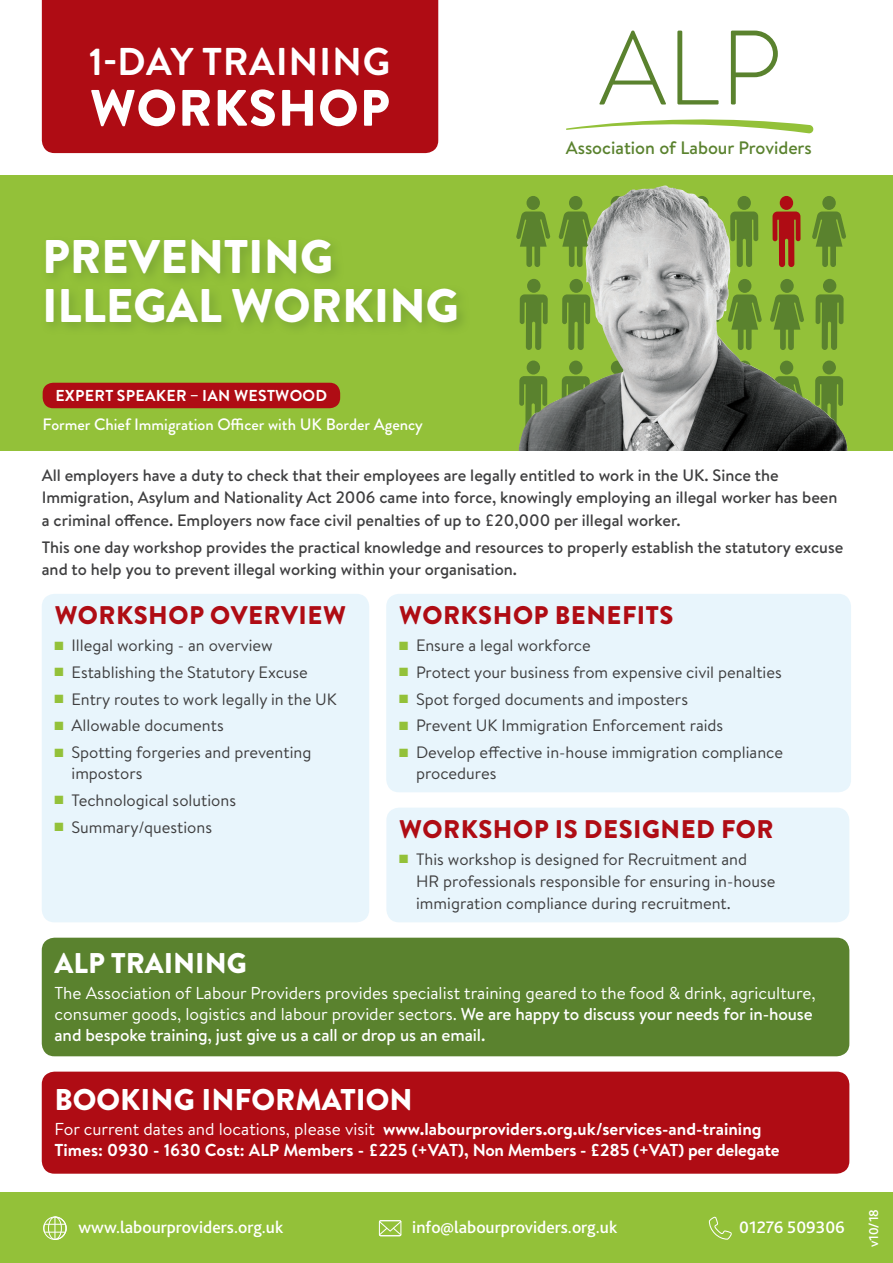
<style>
.page{position:relative;width:893px;height:1263px;background:#fff}
.page>*{position:absolute;margin:0;border:0;box-sizing:border-box;transform-origin:0 0}
.t1{font:900 51.15px "Brandon Grotesque";letter-spacing:.02em;color:#fff}
.t2{font:900 47.1px/48.8px "Brandon Grotesque";color:#fff}
.t3{font:700 38.7px "Brandon Grotesque";letter-spacing:.02em;color:#fff}
.t4{font:900 30px "Brandon Grotesque";color:#fff}
.t5{font:900 28.5px "Brandon Grotesque";color:#fff}
.t6{font:900 25.5px "Brandon Grotesque";letter-spacing:.02em;color:#af0c14}
.t7{font:500 18px "Brandon Text";color:#5a822e}
.t8{font:500 17.4px "Bliss 2";color:#fff}
.t9{font:17.25px/21px "Brandon Text";color:#fff}
.t10{font:700 17.25px/21px "Brandon Text";color:#fff}
.t11{font:16.5px/21.9px "Brandon Text";color:#3e3e3f}
.t12{font:500 16.5px/22.5px "Brandon Text";color:#3e3e3f}
.t13{font:500 16.5px "Brandon Grotesque";color:#fff}
.t14{font:700 15.75px "Brandon Grotesque";letter-spacing:.02em;color:#fff}
.t15{font:500 13.5px "Bliss 2";color:#fff}
.s1{color:#93c139}
.s2{font-weight:500}
.s3{font-weight:400}
</style>
<div class="page">
<div style="left:0;top:175px;width:893px;height:278px;background:#93c139"></div>
<div style="left:42px;top:938px;width:807px;height:118px;background:#5a822e;border-radius:13px"></div>
<svg style="left:516px;top:226px;width:3px;height:13px"></svg>
<div style="left:0;top:1193px;width:893px;height:70px;background:#93c139"></div>
<img style="left:519px;top:186px;width:329px;height:265px">
<div style="left:42px;top:1071px;width:807px;height:103px;background:#af0c14;border-radius:13px"></div>
<div style="left:42px;top:594px;width:327px;height:328px;background:#e8f5fc;border-radius:13px"></div>
<svg style="left:709px;top:1217px;width:23px;height:23px"></svg>
<svg style="left:379px;top:1220px;width:22px;height:16px"></svg>
<svg style="left:43px;top:1216px;width:24px;height:24px"></svg>
<div style="left:386px;top:594px;width:465px;height:198px;background:#e8f5fc;border-radius:13px"></div>
<div style="left:386px;top:808px;width:463px;height:114px;background:#e8f5fc;border-radius:13px"></div>
<div style="left:42px;top:0;width:396px;height:153px;background:#af0c14"></div>
<div style="left:40px;top:235px;width:431px;height:101px;background:#8dbb37"></div>
<div style="left:43px;top:383px;width:297px;height:25px;background:#af0c14;border-radius:10px"></div>
<div style="left:0;top:451px;width:893px;height:7px;background:#fff"></div>
<svg style="left:566px;top:119px;width:247px;height:15px"></svg>
<svg style="left:599px;top:31px;width:67px;height:74px"></svg>
<svg style="left:677px;top:31px;width:42px;height:74px"></svg>
<svg style="left:731px;top:31px;width:47px;height:74px"></svg>
<p class="t3" style="left:89px;top:34px;width:303px">1-DAY TRAINING</p>
<p class="t1" style="left:90px;top:72px;width:301px">WORKSHOP</p>
<p class="t7" style="left:566px;top:135px;width:248px">Association of Labour Providers</p>
<p class="t2" style="left:42px;top:233px;width:418px">PREVENTING<br>ILLEGAL WORKING</p>
<p class="t14" style="left:55px;top:385px;width:273px">EXPERT SPEAKER – IAN WESTWOOD</p>
<p class="t13" style="left:43px;top:413px;width:382px">Former Chief Immigration Officer with UK Border Agency</p>
<p class="t12" style="left:42px;top:463px;width:797px">All employers have a duty to check that their employees are legally entitled to work in the UK. Since the<br>Immigration, Asylum and Nationality Act 2006 came into force, knowingly employing an illegal worker has been a criminal offence. Employers now face civil penalties of up to £20,000 per illegal worker.</p>
<p class="t12" style="left:42px;top:535px;width:803px">This one day workshop provides the practical knowledge and resources to properly establish the statutory excuse and to help you to prevent illegal working within your organisation.</p>
<p class="t6" style="left:399px;top:598px;width:276px">WORKSHOP BENEFITS</p>
<p class="t11" style="left:399px;top:634px;width:193px"><span class="s1">■</span> Ensure a legal workforce</p>
<p class="t11" style="left:399px;top:661px;width:384px"><span class="s1">■</span> Protect your business from expensive civil penalties</p>
<p class="t11" style="left:399px;top:687px;width:290px"><span class="s1">■</span> Spot forged documents and imposters</p>
<p class="t11" style="left:399px;top:714px;width:326px"><span class="s1">■</span> Prevent UK Immigration Enforcement raids</p>
<p class="t11" style="left:416px;top:741px;width:369px;line-height:20.9px;text-indent:-17px"><span class="s1">■</span> Develop effective in-house immigration compliance procedures</p>
<p class="t6" style="left:399px;top:811px;width:376px">WORKSHOP IS DESIGNED FOR</p>
<p class="t11" style="left:416px;top:848px;width:361px;text-indent:-17px"><span class="s1">■</span> This workshop is designed for Recruitment and<br>HR professionals responsible for ensuring in-house immigration compliance during recruitment.</p>
<p class="t6" style="left:55px;top:598px;width:293px">WORKSHOP OVERVIEW</p>
<p class="t11" style="left:55px;top:634px;width:220px"><span class="s1">■</span> Illegal working - an overview</p>
<p class="t11" style="left:55px;top:661px;width:255px"><span class="s1">■</span> Establishing the Statutory Excuse</p>
<p class="t11" style="left:55px;top:687px;width:284px"><span class="s1">■</span> Entry routes to work legally in the UK</p>
<p class="t11" style="left:55px;top:714px;width:171px"><span class="s1">■</span> Allowable documents</p>
<p class="t11" style="left:72px;top:741px;width:241px;line-height:21px;text-indent:-17px"><span class="s1">■</span> Spotting forgeries and preventing impostors</p>
<p class="t11" style="left:55px;top:789px;width:183px"><span class="s1">■</span> Technological solutions</p>
<p class="t11" style="left:55px;top:815px;width:159px"><span class="s1">■</span> Summary/questions</p>
<p class="t5" style="left:55px;top:943px;width:194px">ALP TRAINING</p>
<p class="t9" style="left:55px;top:981px;width:763px">The Association of Labour Providers provides specialist training geared to the food &amp; drink, agriculture, consumer goods, logistics and labour provider sectors. <span class="s2">We are happy to discuss your needs for in-house and bespoke training, just give us a call or drop us an email.</span></p>
<p class="t4" style="left:55px;top:1078px;width:360px">BOOKING INFORMATION</p>
<p class="t10" style="left:55px;top:1118px;width:727px"><span class="s3">For current dates and locations, please visit</span> www.labourproviders.org.uk/services-and-training<br>Times: 0930 - 1630 Cost: ALP Members - £225 (+VAT), Non Members - £285 (+VAT) per delegate</p>
<p class="t8" style="left:79px;top:1216px;width:206px">www.labourproviders.org.uk</p>
<p class="t8" style="left:412px;top:1216px;width:206px">info@labourproviders.org.uk</p>
<p class="t8" style="left:739px;top:1216px;width:107px">01276 509306</p>
<p class="t15" style="left:865px;top:1247px;width:40px;rotate:-90deg">v10/18</p>
</div>
